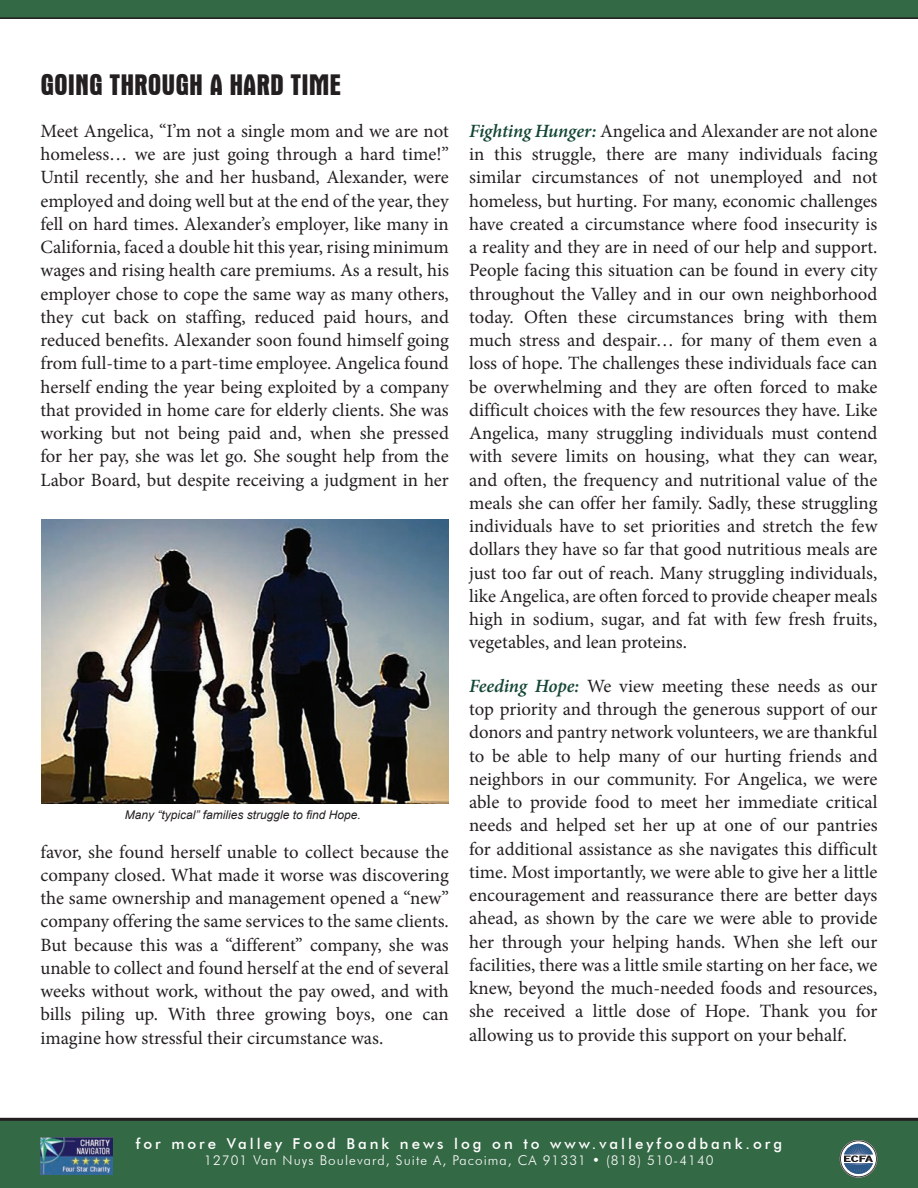
<style>
.page{position:relative;width:918px;height:1188px;background:#fff}
.page>*{position:absolute;margin:0;border:0;box-sizing:border-box;transform-origin:0 0}
.Title-Black{font:700 condensed 30px "Aurora BT";letter-spacing:-.005em;color:#231f20}
.Body_Copy_2_col_larg{font:18.75px/23.2px "Minion Pro";letter-spacing:-.005em;color:#231f20;text-align:justify}
.t1{font:500 15px "Futura BT";letter-spacing:.2em;color:#fff}
.t2{font:300 13.5px "Futura BT";letter-spacing:.08em;color:#fff}
.captions{font:italic 12px "Arial";color:#231f20}
.s1{font-weight:600;font-style:italic;color:#144634}
</style>
<div class="page">
<svg style="left:0;top:0;width:918px;height:19px;background:#326341"></svg>
<div style="left:0;top:1118px;width:918px;height:70px;background:#346945"></div>
<svg style="left:839px;top:1140px;width:38px;height:38px"></svg>
<img style="left:40px;top:1138px;width:73px;height:36px">
<img style="left:41px;top:519px;width:407px;height:284px">
<p class="Title-Black" style="left:40px;top:68px;width:302px">GOING THROUGH A HARD TIME</p>
<p class="Body_Copy_2_col_larg" style="left:40px;top:119px;width:410px">Meet Angelica, “I’m not a single mom and we are not homeless… we are just going through a hard time!” Until recently, she and her husband, Alexander, were employed and doing well but at the end of the year, they fell on hard times. Alexander’s employer, like many in California, faced a double hit this year, rising minimum wages and rising health care premiums. As a result, his employer chose to cope the same way as many others, they cut back on staffing, reduced paid hours, and reduced benefits. Alexander soon found himself going from full-time to a part-time employee. Angelica found herself ending the year being exploited by a company that provided in home care for elderly clients. She was working but not being paid and, when she pressed for her pay, she was let go. She sought help from the Labor Board, but despite receiving a judgment in her</p>
<p class="captions" style="left:125px;top:807px;width:238px">Many “typical” families struggle to find Hope.</p>
<p class="Body_Copy_2_col_larg" style="left:40px;top:840px;width:410px">favor, she found herself unable to collect because the company closed. What made it worse was discovering the same ownership and management opened a “new” company offering the same services to the same clients.<br>But because this was a “different” company, she was unable to collect and found herself at the end of several weeks without work, without the pay owed, and with bills piling up. With three growing boys, one can imagine how stressful their circumstance was.</p>
<p class="Body_Copy_2_col_larg" style="left:469px;top:119px;width:410px"><span class="s1">Fighting Hunger:</span> Angelica and Alexander are not alone in this struggle, there are many individuals facing similar circumstances of not unemployed and not homeless, but hurting. For many, economic challenges have created a circumstance where food insecurity is a reality and they are in need of our help and support.<br>People facing this situation can be found in every city throughout the Valley and in our own neighborhood today. Often these circumstances bring with them much stress and despair… for many of them even a loss of hope. The challenges these individuals face can be overwhelming and they are often forced to make difficult choices with the few resources they have. Like Angelica, many struggling individuals must contend with severe limits on housing, what they can wear, and often, the frequency and nutritional value of the meals she can offer her family. Sadly, these struggling individuals have to set priorities and stretch the few dollars they have so far that good nutritious meals are just too far out of reach. Many struggling individuals, like Angelica, are often forced to provide cheaper meals high in sodium, sugar, and fat with few fresh fruits, vegetables, and lean proteins.</p>
<p class="Body_Copy_2_col_larg" style="left:469px;top:674px;width:410px"><span class="s1">Feeding Hope:</span> We view meeting these needs as our top priority and through the generous support of our donors and pantry network volunteers, we are thankful to be able to help many of our hurting friends and neighbors in our community. For Angelica, we were able to provide food to meet her immediate critical needs and helped set her up at one of our pantries for additional assistance as she navigates this difficult time. Most importantly, we were able to give her a little encouragement and reassurance there are better days ahead, as shown by the care we were able to provide her through your helping hands. When she left our facilities, there was a little smile starting on her face, we knew, beyond the much-needed foods and resources, she received a little dose of Hope. Thank you for allowing us to provide this support on your behalf.</p>
<p class="t1" style="left:136px;top:1135px;width:648px">for more Valley Food Bank news log on to www.valleyfoodbank.org</p>
<p class="t2" style="left:204px;top:1152px;width:511px">12701 Van Nuys Boulevard, Suite A, Pacoima, CA 91331 • (818) 510-4140</p>
</div>
